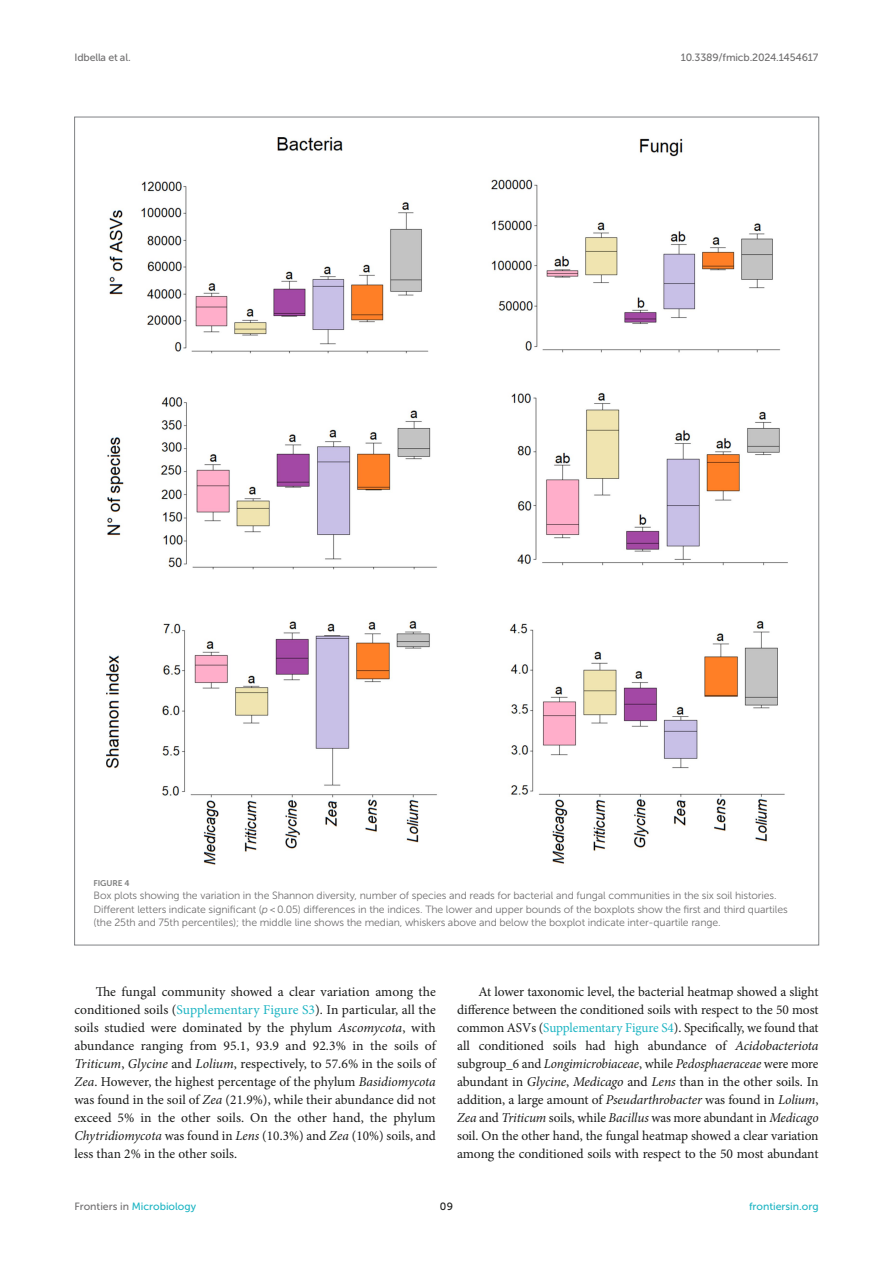
<style>
.page{position:relative;width:893px;height:1263px;background:#fff}
.page>*{position:absolute;margin:0;border:0;box-sizing:border-box;transform-origin:0 0}
.TEXT{font:13.5px/18px "Minion Pro";color:#1b1c1b;text-align:justify}
.FIG_LEG{font:10.5px/13.5px "Museo Sans 300";letter-spacing:-.01em;color:#706f70}
.t1{font:10.5px "Museo Sans 500";letter-spacing:-.015em;color:#706f70}
.t2{font:10.5px "Museo Sans 500";color:#1db5c3}
.t3{font:10.5px "Museo Sans 500";color:#1b1c1b}
.FIG_HD{font:8.25px "Museo Sans 700";letter-spacing:-.01em;color:#7e7f7f}
.s1{font-style:italic}
.s2{color:#1db5c3}
.s3{color:#706f70}
</style>
<div class="page">
<img style="left:106px;top:137px;width:682px;height:728px">
<p class="t1" style="left:74px;top:51px;width:58px">Idbella et al.</p>
<p class="t1" style="left:681px;top:51px;width:139px">10.3389/fmicb.2024.1454617</p>
<p class="FIG_HD" style="left:94px;top:878px;width:37px">FIGURE 4</p>
<p class="FIG_LEG" style="left:94px;top:889px;width:696px">Box plots showing the variation in the Shannon diversity, number of species and reads for bacterial and fungal communities in the six soil histories.<br>Different letters indicate significant (<span class="s1">p</span> &lt; 0.05) differences in the indices. The lower and upper bounds of the boxplots show the first and third quartiles (the 25th and 75th percentiles); the middle line shows the median, whiskers above and below the boxplot indicate inter-quartile range.</p>
<p class="TEXT" style="left:74px;top:983px;width:363px;text-indent:21px">The fungal community showed a clear variation among the conditioned soils (<span class="s2">Supplementary Figure S3</span>). In particular, all the soils studied were dominated by the phylum <span class="s1">Ascomycota</span>, with abundance ranging from 95.1, 93.9 and 92.3% in the soils of <span class="s1">Triticum</span>, <span class="s1">Glycine</span> and <span class="s1">Lolium</span>, respectively, to 57.6% in the soils of <span class="s1">Zea</span>. However, the highest percentage of the phylum <span class="s1">Basidiomycota </span>was found in the soil of <span class="s1">Zea</span> (21.9%), while their abundance did not exceed 5% in the other soils. On the other hand, the phylum <span class="s1">Chytridiomycota</span> was found in <span class="s1">Lens</span> (10.3%) and <span class="s1">Zea</span> (10%) soils, and less than 2% in the other soils.</p>
<p class="TEXT" style="left:457px;top:983px;width:363px;text-indent:21px">At lower taxonomic level, the bacterial heatmap showed a slight difference between the conditioned soils with respect to the 50 most common ASVs (<span class="s2">Supplementary Figure S4</span>). Specifically, we found that all conditioned soils had high abundance of <span class="s1">Acidobacteriota </span>subgroup_6 and <span class="s1">Longimicrobiaceae</span>, while <span class="s1">Pedosphaeraceae</span> were more abundant in <span class="s1">Glycine</span>, <span class="s1">Medicago</span> and <span class="s1">Lens</span> than in the other soils. In addition, a large amount of <span class="s1">Pseudarthrobacter</span> was found in <span class="s1">Lolium</span>, <span class="s1">Zea</span> and <span class="s1">Triticum</span> soils, while <span class="s1">Bacillus</span> was more abundant in <span class="s1">Medicago </span>soil. On the other hand, the fungal heatmap showed a clear variation among the conditioned soils with respect to the 50 most abundant</p>
<p class="t2" style="left:74px;top:1200px;width:123px"><span class="s3">Frontiers in</span> Microbiology</p>
<p class="t3" style="left:440px;top:1200px;width:15px">09</p>
<p class="t2" style="left:749px;top:1200px;width:71px">frontiersin.org</p>
</div>
